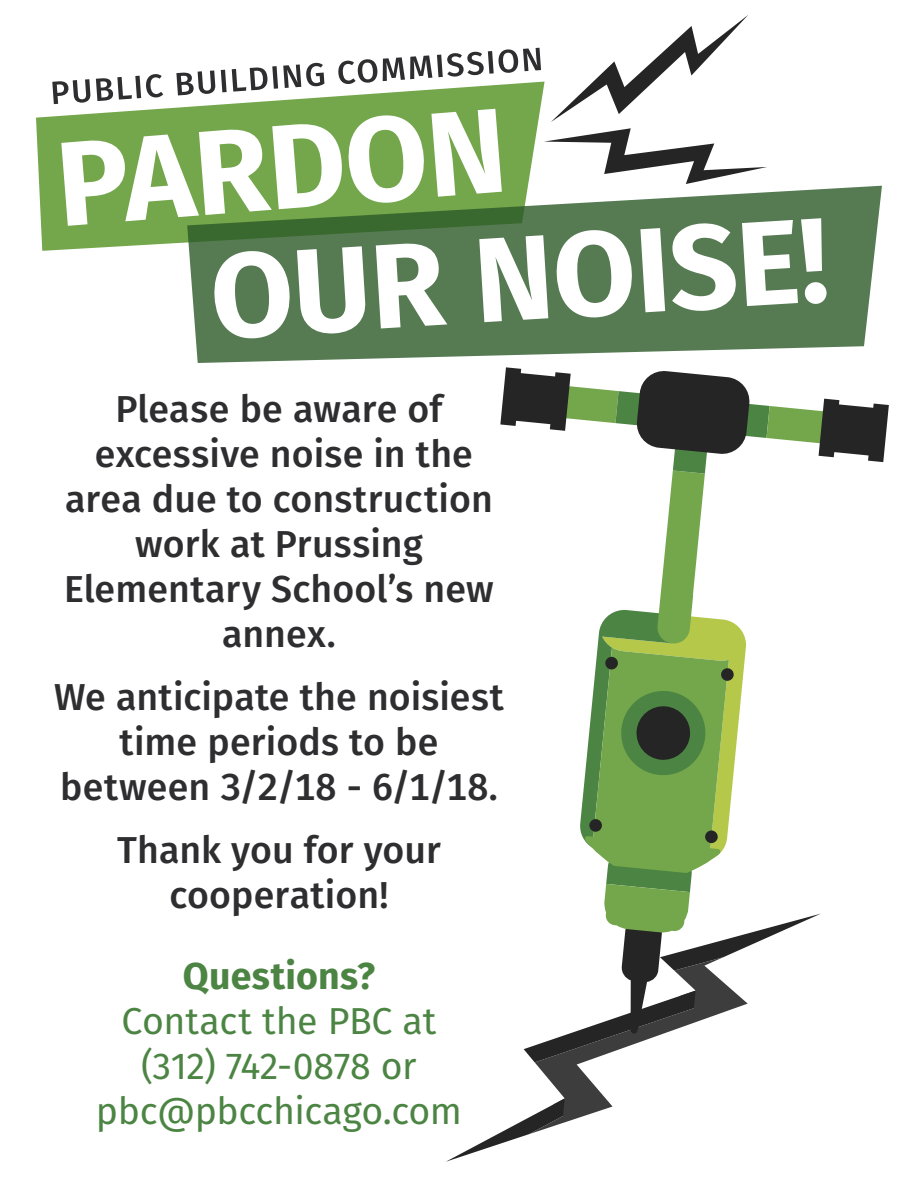
<style>
.page{position:relative;width:918px;height:1188px;background:#fff}
.page>*{position:absolute;margin:0;border:0;box-sizing:border-box;transform-origin:0 0}
.t1{font:700 120px "Fira Sans";color:#fff}
.t2{font:500 37.5px/45px "Fira Sans";letter-spacing:.005em;color:#2e2d2f;text-align:center}
.t3{font:37.5px/45px "Fira Sans";letter-spacing:-.01em;color:#4c8543;text-align:center}
.s1{font-weight:700}
</style>
<div class="page">
<svg style="left:36px;top:82px;width:509px;height:169px;background:#7dad57"></svg>
<svg style="left:187px;top:186px;width:695px;height:177px;background:#668a60"></svg>
<svg style="left:52px;top:48px;width:489px;height:56px"></svg>
<svg style="left:500px;top:367px;width:389px;height:547px"></svg>
<svg style="left:446px;top:914px;width:374px;height:248px"></svg>
<svg style="left:551px;top:15px;width:197px;height:107px"></svg>
<svg style="left:544px;top:128px;width:223px;height:56px"></svg>
<p class="t1" style="left:50px;top:82px;width:452px;rotate:-4deg">PARDON</p>
<p class="t1" style="left:203px;top:199px;width:620px;rotate:-4deg">OUR NOISE!</p>
<p class="t2" style="left:64px;top:385px;width:431px">Please be aware of excessive noise in the area due to construction work at Prussing<br>Elementary School’s new annex.</p>
<p class="t2" style="left:54px;top:673px;width:451px">We anticipate the noisiest time periods to be between 3/2/18 - 6/1/18.</p>
<p class="t2" style="left:117px;top:826px;width:325px">Thank you for your cooperation!</p>
<p class="t3" style="left:96px;top:952px;width:368px"><span class="s1">Questions?<br></span>Contact the PBC at (312) 742-0878 or pbc@pbcchicago.com</p>
</div>
